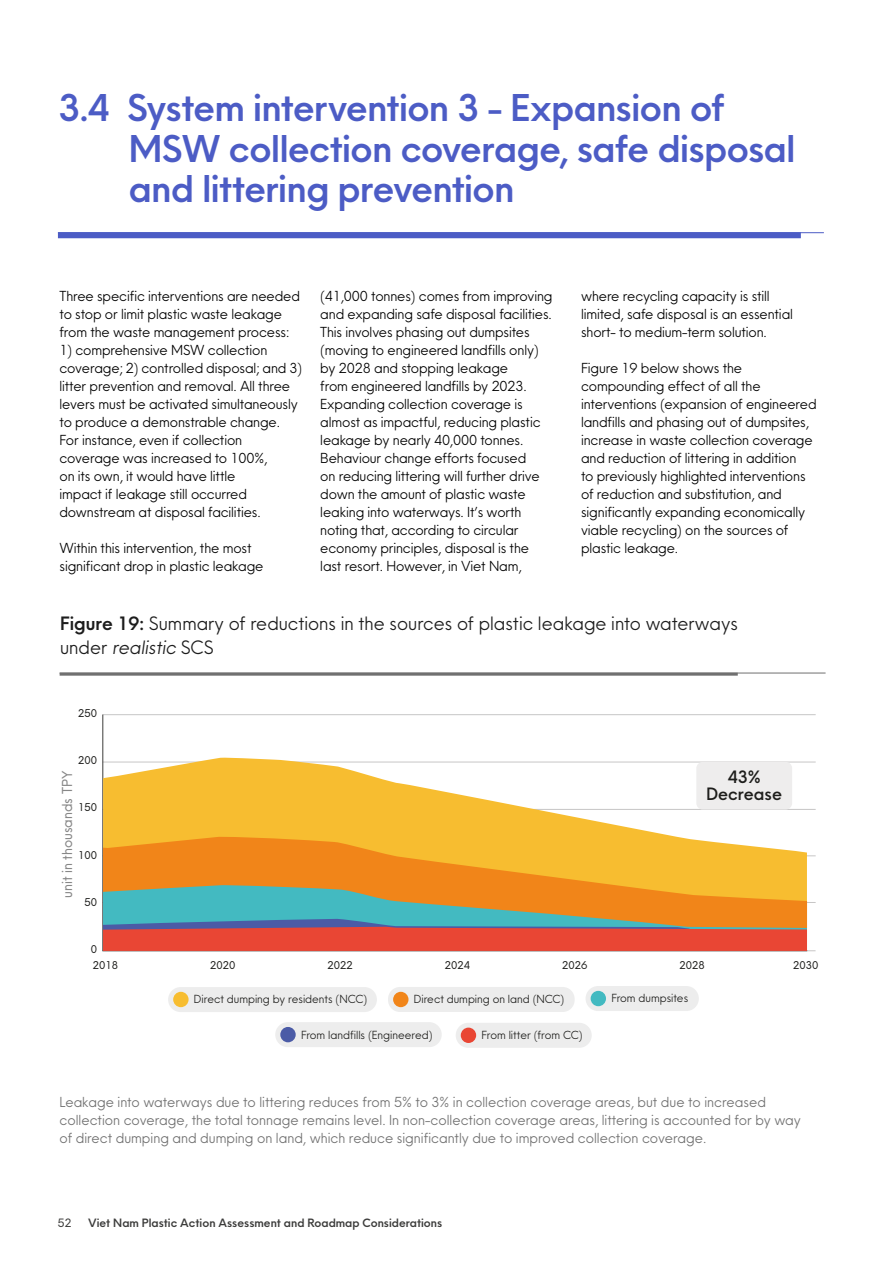
<style>
.page{position:relative;width:893px;height:1263px;background:#fff}
.page>*{position:absolute;margin:0;border:0;box-sizing:border-box;transform-origin:0 0}
.t1{font:600 36px/40.5px "Neue Einstellung";letter-spacing:-.015em;color:#4c5cc5}
.t2{font:18px/24px "Neue Einstellung";color:#1d1d1d}
.t3{font:500 16.65px/16.6px "Neue Einstellung";color:#1e1e1c;text-align:center}
.t4{font:13.5px/18px "Neue Einstellung";letter-spacing:-.01em;color:#000}
.t5{font:13.5px/18px "Neue Einstellung";color:#707070}
.t6{font:13.5px "Neue Einstellung";color:#878787}
.t7{font:600 11.25px "Neue Einstellung";color:#3c3c3b}
.t8{font:11.25px "Neue Einstellung";color:#3c3c3b}
.t9{font:10.95px "Neue Einstellung";color:#1e1e1c}
.t10{font:10.5px/15.8px "Neue Einstellung";color:#1e1e1c}
.s1{font-weight:600}
</style>
<div class="page">
<hr style="left:58px;top:232px;width:766px;height:1px;background:#4c5cc5">
<div style="left:58px;top:232px;width:743px;height:6px;background:#4c5cc5"></div>
<hr style="left:60px;top:673px;width:766px;height:1px;background:#707070">
<hr style="left:60px;top:673px;width:678px;height:3px;background:#707070">
<hr style="left:103px;top:714px;width:713px;height:1px;background:#c7c6c6">
<hr style="left:103px;top:762px;width:713px;height:1px;background:#c7c6c6">
<hr style="left:103px;top:809px;width:713px;height:1px;background:#c7c6c6">
<hr style="left:103px;top:855px;width:713px;height:1px;background:#c7c6c6">
<hr style="left:103px;top:902px;width:713px;height:1px;background:#c7c6c6">
<hr style="left:103px;top:950px;width:713px;height:1px;background:#c7c6c6">
<svg style="left:102px;top:714px;width:705px;height:237px"></svg>
<div style="left:168px;top:987px;width:209px;height:25px;background:#ededed;border-radius:13px"></div>
<div style="left:173px;top:992px;width:16px;height:15px;background:#f7bd30;border-radius:50%"></div>
<div style="left:388px;top:987px;width:187px;height:25px;background:#ededed;border-radius:12px"></div>
<div style="left:393px;top:992px;width:15px;height:15px;background:#f18519;border-radius:50%"></div>
<div style="left:586px;top:986px;width:113px;height:25px;background:#ededed;border-radius:13px"></div>
<div style="left:591px;top:991px;width:15px;height:15px;background:#43bac1;border-radius:50%"></div>
<div style="left:275px;top:1022px;width:167px;height:25px;background:#ededed;border-radius:13px"></div>
<div style="left:280px;top:1027px;width:16px;height:15px;background:#4b5ba6;border-radius:50%"></div>
<div style="left:456px;top:1023px;width:136px;height:25px;background:#ededed;border-radius:13px"></div>
<div style="left:461px;top:1027px;width:15px;height:16px;background:#e94634;border-radius:50%"></div>
<svg style="left:103px;top:757px;width:706px;height:171px;fill:#f7bd30"></svg>
<svg style="left:103px;top:837px;width:704px;height:48px;fill:#f7bd30"></svg>
<svg style="left:103px;top:885px;width:704px;height:66px"></svg>
<div style="left:696px;top:762px;width:96px;height:47px;background:#eeeded;border-radius:6px"></div>
<h1 class="t1" style="left:129px;top:84px;width:668px;text-indent:-70px">3.4 System intervention 3 - Expansion of<br>MSW collection coverage, safe disposal and littering prevention</h1>
<p class="t4" style="left:60px;top:286px;width:242px">Three specific interventions are needed to stop or limit plastic waste leakage from the waste management process:</p>
<p class="t4" style="left:60px;top:340px;width:244px">1) comprehensive MSW collection coverage; 2) controlled disposal; and 3) litter prevention and removal. All three levers must be activated simultaneously to produce a demonstrable change.<br>For instance, even if collection coverage was increased to 100%,<br>on its own, it would have little<br>impact if leakage still occurred downstream at disposal facilities.</p>
<p class="t4" style="left:60px;top:538px;width:205px">Within this intervention, the most significant drop in plastic leakage</p>
<p class="t4" style="left:320px;top:286px;width:234px">(41,000 tonnes) comes from improving and expanding safe disposal facilities.<br>This involves phasing out dumpsites (moving to engineered landfills only) by 2028 and stopping leakage<br>from engineered landfills by 2023.<br>Expanding collection coverage is almost as impactful, reducing plastic leakage by nearly 40,000 tonnes.<br>Behaviour change efforts focused<br>on reducing littering will further drive down the amount of plastic waste leaking into waterways. It’s worth noting that, according to circular economy principles, disposal is the last resort. However, in Viet Nam,</p>
<p class="t4" style="left:581px;top:286px;width:213px">where recycling capacity is still limited, safe disposal is an essential short- to medium-term solution.</p>
<p class="t4" style="left:581px;top:358px;width:237px">Figure 19 below shows the compounding effect of all the interventions (expansion of engineered landfills and phasing out of dumpsites, increase in waste collection coverage and reduction of littering in addition<br>to previously highlighted interventions of reduction and substitution, and significantly expanding economically viable recycling) on the sources of plastic leakage.</p>
<h2 class="t2" style="left:60px;top:610px;width:679px"><span class="s1">Figure 19:</span> Summary of reductions in the sources of plastic leakage into waterways u n d e r realistic S CS</h2>
<p class="t10" style="left:78px;top:705px;width:20px">250</p>
<p class="t10" style="left:78px;top:751px;width:20px">200</p>
<p class="t6" style="left:55px;top:898px;width:128px;rotate:-90deg">unit in thousands TPY</p>
<p class="t10" style="left:78px;top:799px;width:20px">150</p>
<p class="t10" style="left:78px;top:846px;width:20px">100</p>
<p class="t10" style="left:85px;top:893px;width:14px">50</p>
<p class="t10" style="left:91px;top:940px;width:29px">0<br>2018</p>
<p class="t3" style="left:706px;top:767px;width:77px">43%<br>Decrease</p>
<p class="t10" style="left:210px;top:956px;width:27px">2020</p>
<p class="t10" style="left:327px;top:956px;width:27px">2022</p>
<p class="t10" style="left:445px;top:956px;width:27px">2024</p>
<p class="t10" style="left:562px;top:956px;width:27px">2026</p>
<p class="t10" style="left:679px;top:956px;width:27px">2028</p>
<p class="t10" style="left:793px;top:956px;width:27px">2030</p>
<p class="t9" style="left:194px;top:990px;width:175px">Direct dumping by residents (NCC)</p>
<p class="t9" style="left:414px;top:990px;width:152px">Direct dumping on land (NCC)</p>
<p class="t9" style="left:611px;top:989px;width:78px">From dumpsites</p>
<p class="t9" style="left:301px;top:1025px;width:133px">From landfills (Engineered)</p>
<p class="t9" style="left:481px;top:1026px;width:103px">From litter (from CC)</p>
<p class="t5" style="left:60px;top:1091px;width:743px">Leakage into waterways due to littering reduces from 5% to 3% in collection coverage areas, but due to increased collection coverage, the total tonnage remains level. In non-collection coverage areas, littering is accounted for by way of direct dumping and dumping on land, which reduce significantly due to improved collection coverage.</p>
<p class="t8" style="left:58px;top:1213px;width:15px">52</p>
<p class="t7" style="left:88px;top:1213px;width:356px">Viet Nam Plastic Action Assessment and Roadmap Considerations</p>
</div>
